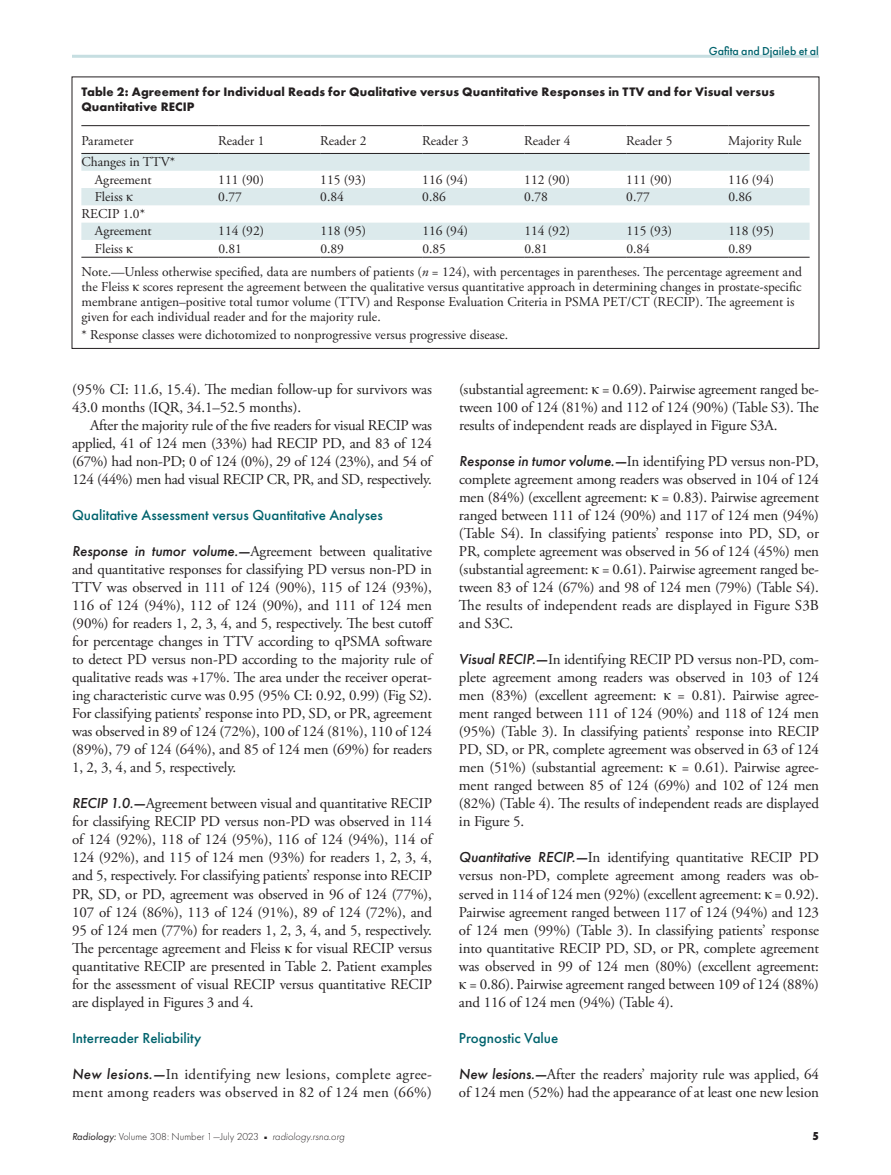
<style>
.page{position:relative;width:891px;height:1175px;background:#fff}
.page>*{position:absolute;margin:0;border:0;box-sizing:border-box;transform-origin:0 0}
.t1{font:15px/18px "Adobe Garamond Pro";letter-spacing:-.01em;color:#231f20;text-align:justify}
.t2{font:15px/18px "Adobe Garamond Pro";letter-spacing:.02em;color:#231f20}
.t3{font:500 15px "Futura PT";color:#00636d}
.t4{font:13.5px/17.2px "Adobe Garamond Pro";color:#231f20}
.t5{font:700 12.75px/15px "Futura PT";letter-spacing:.01em;color:#231f20}
.t6{font:500 12px "Futura PT";color:#00636d}
.t7{font:800 12px "Futura PT Cond";color:#231f20}
.t8{font:300 10.5px "Futura PT";color:#231f20}
.s1{font-family:"Times New Roman"}
.s2{font-style:italic}
.s3{font-family:"Futura PT";font-weight:500;font-style:italic}
.s4{font-weight:400;font-style:italic}
</style>
<div class="page">
<hr style="left:72px;top:55px;width:747px;height:3px;background:#c6dee1">
<svg style="left:81px;top:154px;width:729px;height:86px;fill:#dceaec"></svg>
<hr style="left:81px;top:125px;width:137px;height:1px;background:#231f20">
<hr style="left:218px;top:125px;width:102px;height:1px;background:#231f20">
<hr style="left:320px;top:125px;width:102px;height:1px;background:#231f20">
<hr style="left:422px;top:125px;width:102px;height:1px;background:#231f20">
<hr style="left:524px;top:125px;width:102px;height:1px;background:#231f20">
<hr style="left:626px;top:125px;width:102px;height:1px;background:#231f20">
<hr style="left:728px;top:125px;width:82px;height:1px;background:#231f20">
<hr style="left:81px;top:153px;width:137px;height:1px;background:#231f20">
<hr style="left:218px;top:153px;width:102px;height:1px;background:#231f20">
<hr style="left:320px;top:153px;width:102px;height:1px;background:#231f20">
<hr style="left:422px;top:153px;width:102px;height:1px;background:#231f20">
<hr style="left:524px;top:153px;width:102px;height:1px;background:#231f20">
<hr style="left:626px;top:153px;width:102px;height:1px;background:#231f20">
<hr style="left:728px;top:153px;width:82px;height:1px;background:#231f20">
<hr style="left:81px;top:257px;width:137px;height:1px;background:#231f20">
<hr style="left:218px;top:257px;width:102px;height:1px;background:#231f20">
<hr style="left:320px;top:257px;width:102px;height:1px;background:#231f20">
<hr style="left:422px;top:257px;width:102px;height:1px;background:#231f20">
<hr style="left:524px;top:257px;width:102px;height:1px;background:#231f20">
<hr style="left:626px;top:257px;width:102px;height:1px;background:#231f20">
<hr style="left:728px;top:257px;width:82px;height:1px;background:#231f20">
<p class="t6" style="left:709px;top:44px;width:112px">Gafita and Djaileb et al</p>
<p class="t5" style="left:81px;top:84px;width:695px">Table 2: Agreement for Individual Reads for Qualitative versus Quantitative Responses in TTV and for Visual versus<br>Quantitative RECIP</p>
<p class="t4" style="left:81px;top:133px;width:54px">Parameter</p>
<p class="t4" style="left:218px;top:133px;width:48px">Reader 1</p>
<p class="t4" style="left:320px;top:133px;width:48px">Reader 2</p>
<p class="t4" style="left:422px;top:133px;width:48px">Reader 3</p>
<p class="t4" style="left:524px;top:133px;width:48px">Reader 4</p>
<p class="t4" style="left:626px;top:133px;width:48px">Reader 5</p>
<p class="t4" style="left:728px;top:133px;width:75px">Majority Rule</p>
<p class="t4" style="left:95px;top:154px;width:82px;text-indent:-14px">Changes in TTV*<br>Agreement</p>
<p class="t4" style="left:218px;top:171px;width:47px">111 (90)</p>
<p class="t4" style="left:320px;top:171px;width:47px">115 (93)</p>
<p class="t4" style="left:422px;top:171px;width:47px">116 (94)</p>
<p class="t4" style="left:524px;top:171px;width:47px">112 (90)</p>
<p class="t4" style="left:626px;top:171px;width:47px">111 (90)</p>
<p class="t4" style="left:728px;top:171px;width:47px">116 (94)</p>
<p class="t4" style="left:95px;top:188px;width:40px">Fleiss <span class="s1">κ</span></p>
<p class="t4" style="left:218px;top:188px;width:25px">0.77</p>
<p class="t4" style="left:320px;top:188px;width:25px">0.84</p>
<p class="t4" style="left:422px;top:188px;width:25px">0.86</p>
<p class="t4" style="left:524px;top:188px;width:25px">0.78</p>
<p class="t4" style="left:626px;top:188px;width:25px">0.77</p>
<p class="t4" style="left:728px;top:188px;width:25px">0.86</p>
<p class="t4" style="left:95px;top:206px;width:58px;text-indent:-14px">RECIP 1.0*<br>Agreement</p>
<p class="t4" style="left:218px;top:223px;width:47px">114 (92)</p>
<p class="t4" style="left:320px;top:223px;width:47px">118 (95)</p>
<p class="t4" style="left:422px;top:223px;width:47px">116 (94)</p>
<p class="t4" style="left:524px;top:223px;width:47px">114 (92)</p>
<p class="t4" style="left:626px;top:223px;width:47px">115 (93)</p>
<p class="t4" style="left:728px;top:223px;width:47px">118 (95)</p>
<p class="t4" style="left:95px;top:240px;width:40px">Fleiss <span class="s1">κ</span></p>
<p class="t4" style="left:218px;top:240px;width:25px">0.81</p>
<p class="t4" style="left:320px;top:240px;width:25px">0.89</p>
<p class="t4" style="left:422px;top:240px;width:25px">0.85</p>
<p class="t4" style="left:524px;top:240px;width:25px">0.81</p>
<p class="t4" style="left:626px;top:240px;width:25px">0.84</p>
<p class="t4" style="left:82px;top:237px;width:722px;line-height:23.2px;text-indent:647px">0.89<br>Note.—Unless otherwise specified, data are numbers of patients (<span class="s2">n</span> = 124), with percentages in parentheses. The percentage agreement and</p>
<p class="t4" style="left:82px;top:280px;width:722px;line-height:15px">the Fleiss <span class="s1">κ</span> scores represent the agreement between the qualitative versus quantitative approach in determining changes in prostate-specific membrane antigen–positive total tumor volume (TTV) and Response Evaluation Criteria in PSMA PET/CT (RECIP). The agreement is given for each individual reader and for the majority rule.</p>
<p class="t4" style="left:82px;top:326px;width:428px">* Response classes were dichotomized to nonprogressive versus progressive disease.</p>
<p class="t1" style="left:72px;top:381px;width:362px">(95% CI: 11.6, 15.4). The median follow-up for survivors was<br>43.0 months (IQR, 34.1–52.5 months).</p>
<p class="t1" style="left:72px;top:417px;width:362px;text-indent:18px">After the majority rule of the five readers for visual RECIP was applied, 41 of 124 men (33%) had RECIP PD, and 83 of 124 (67%) had non-PD; 0 of 124 (0%), 29 of 124 (23%), and 54 of 124 (44%) men had visual RECIP CR, PR, and SD, respectively.</p>
<p class="t3" style="left:72px;top:506px;width:312px">Qualitative Assessment versus Quantitative Analyses</p>
<p class="t1" style="left:72px;top:543px;width:363px"><span class="s3">Response in tumor volume.—</span>Agreement between qualitative and quantitative responses for classifying PD versus non-PD in TTV was observed in 111 of 124 (90%), 115 of 124 (93%), 116 of 124 (94%), 112 of 124 (90%), and 111 of 124 men (90%) for readers 1, 2, 3, 4, and 5, respectively. The best cutoff for percentage changes in TTV according to qPSMA software to detect PD versus non-PD according to the majority rule of qualitative reads was +17%. The area under the receiver operat&shy;ing characteristic curve was 0.95 (95% CI: 0.92, 0.99) (Fig S2).<br>For classifying patients’ response into PD, SD, or PR, agreement was observed in 89 of 124 (72%), 100 of 124 (81%), 110 of 124 (89%), 79 of 124 (64%), and 85 of 124 men (69%) for readers 1, 2, 3, 4, and 5, respectively.</p>
<p class="t1" style="left:72px;top:795px;width:362px"><span class="s3">RECIP 1.0.—</span>Agreement between visual and quantitative RECIP for classifying RECIP PD versus non-PD was observed in 114 of 124 (92%), 118 of 124 (95%), 116 of 124 (94%), 114 of 124 (92%), and 115 of 124 men (93%) for readers 1, 2, 3, 4, and 5, respectively. For classifying patients’ response into RECIP PR, SD, or PD, agreement was observed in 96 of 124 (77%), 107 of 124 (86%), 113 of 124 (91%), 89 of 124 (72%), and 95 of 124 men (77%) for readers 1, 2, 3, 4, and 5, respectively.<br>The percentage agreement and Fleiss <span class="s1">κ</span> for visual RECIP versus quantitative RECIP are presented in Table 2. Patient examples for the assessment of visual RECIP versus quantitative RECIP are displayed in Figures 3 and 4.</p>
<p class="t3" style="left:72px;top:1028px;width:131px">Interreader Reliability</p>
<p class="t2" style="left:72px;top:1065px;width:362px"><span class="s3">New lesions.—</span>In identifying new lesions, complete agree&shy;ment among readers was observed in 82 of 124 men (66%)</p>
<p class="t1" style="left:459px;top:381px;width:362px">(substantial agreement: <span class="s1">κ</span> = 0.69). Pairwise agreement ranged be&shy;tween 100 of 124 (81%) and 112 of 124 (90%) (Table S3). The results of independent reads are displayed in Figure S3A.</p>
<p class="t1" style="left:459px;top:453px;width:362px"><span class="s3">Response in tumor volume.—</span>In identifying PD versus non-PD, complete agreement among readers was observed in 104 of 124 men (84%) (excellent agreement: <span class="s1">κ</span> = 0.83). Pairwise agreement ranged between 111 of 124 (90%) and 117 of 124 men (94%) (Table S4). In classifying patients’ response into PD, SD, or PR, complete agreement was observed in 56 of 124 (45%) men (substantial agreement: <span class="s1">κ</span> = 0.61). Pairwise agreement ranged be&shy;tween 83 of 124 (67%) and 98 of 124 men (79%) (Table S4).<br>The results of independent reads are displayed in Figure S3B and S3C.</p>
<p class="t1" style="left:459px;top:651px;width:362px"><span class="s3">Visual RECIP.—</span>In identifying RECIP PD versus non-PD, com&shy;plete agreement among readers was observed in 103 of 124 men (83%) (excellent agreement: <span class="s1">κ</span> = 0.81). Pairwise agree&shy;ment ranged between 111 of 124 (90%) and 118 of 124 men (95%) (Table 3). In classifying patients’ response into RECIP PD, SD, or PR, complete agreement was observed in 63 of 124 men (51%) (substantial agreement: <span class="s1">κ</span> = 0.61). Pairwise agree&shy;ment ranged between 85 of 124 (69%) and 102 of 124 men (82%) (Table 4). The results of independent reads are displayed in Figure 5.</p>
<p class="t1" style="left:459px;top:849px;width:362px"><span class="s3">Quantitative RECIP.—</span>In identifying quantitative RECIP PD versus non-PD, complete agreement among readers was ob&shy;served in 114 of 124 men (92%) (excellent agreement: <span class="s1">κ</span> = 0.92).<br>Pairwise agreement ranged between 117 of 124 (94%) and 123 of 124 men (99%) (Table 3). In classifying patients’ response into quantitative RECIP PD, SD, or PR, complete agreement was observed in 99 of 124 men (80%) (excellent agreement: <span class="s1">κ</span> = 0.86). Pairwise agreement ranged between 109 of 124 (88%) and 116 of 124 men (94%) (Table 4).</p>
<p class="t3" style="left:459px;top:1028px;width:101px">Prognostic Value</p>
<p class="t1" style="left:459px;top:1065px;width:362px"><span class="s3">New lesions.—</span>After the readers’ majority rule was applied, 64 of 124 men (52%) had the appearance of at least one new lesion</p>
<p class="t8" style="left:72px;top:1131px;width:274px"><span class="s4">Radiology:</span> Volume 308: Number 1—July 2023 <sup>■</sup> <span class="s2">radiology.rsna.org</span></p>
<p class="t7" style="left:813px;top:1129px;width:8px">5</p>
</div>
